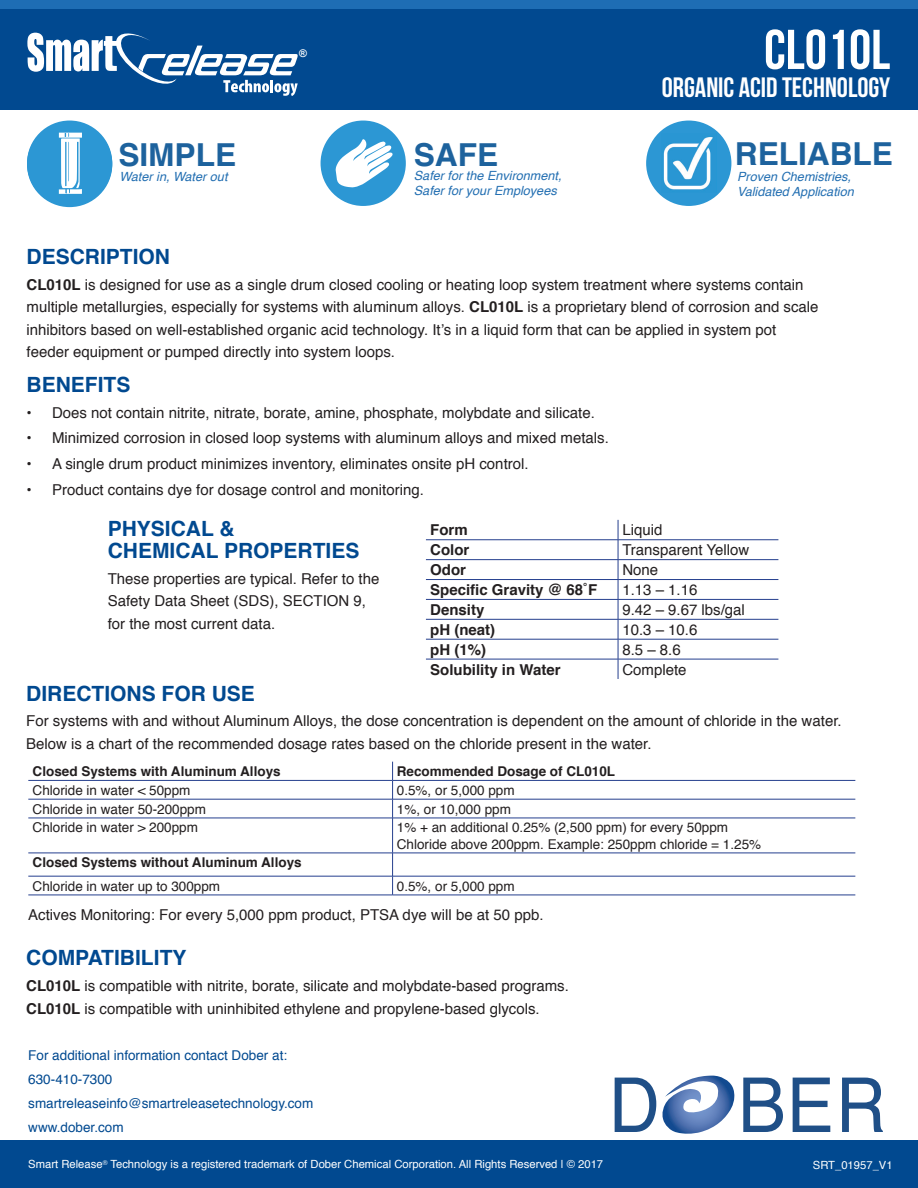
<style>
.page{position:relative;width:918px;height:1188px;background:#fff}
.page>*{position:absolute;margin:0;border:0;box-sizing:border-box;transform-origin:0 0}
.t1{font:75.75px "Helvetica";color:#1f4f87;scale:.94 1}
.t2{font:55.95px "Bebas Neue";color:#fff}
.t3{font:700 31.65px "Helvetica";color:#1d629d}
.t4{font:28.05px "Bebas Neue";color:#fff}
.t5{font:700 21px/22.5px "Helvetica";color:#014990}
.t6{font:15px/22.5px "Helvetica";color:#231f20}
.t7{font:700 15px "Helvetica";color:#231f20}
.t8{font:13.5px/16.2px "Helvetica";color:#231f20}
.t9{font:13.5px/24px "Helvetica";color:#014990}
.t10{font:700 13.5px "Helvetica";color:#231f20}
.t11{font:italic 12.6px/15.1px "Helvetica";color:#236fb2}
.t12{font:11.25px "Helvetica";color:#fff}
.t13{font:700 10.65px "Arial";color:#fff}
.s1{font-weight:700}
</style>
<div class="page">
<div style="left:0;top:1140px;width:918px;height:48px;background:#014990"></div>
<svg style="left:662px;top:1076px;width:72px;height:58px"></svg>
<div style="left:321px;top:121px;width:85px;height:85px;background:#2c97d4;border-radius:50%"></div>
<div style="left:27px;top:121px;width:85px;height:85px;background:#2c97d4;border-radius:50%"></div>
<div style="left:646px;top:121px;width:85px;height:85px;background:#2c97d4;border-radius:50%"></div>
<svg style="left:336px;top:139px;width:57px;height:49px"></svg>
<svg style="left:59px;top:133px;width:23px;height:61px"></svg>
<img style="left:663px;top:137px;width:50px;height:53px">
<div style="left:0;top:0;width:918px;height:110px;background:#014990"></div>
<svg style="left:27px;top:32px;width:271px;height:64px"></svg>
<div style="left:0;top:0;width:918px;height:9px;background:#1e6db4"></div>
<hr style="left:426px;top:539px;width:192px;height:1px;background:#253f8e">
<hr style="left:618px;top:539px;width:160px;height:1px;background:#253f8e">
<hr style="left:426px;top:559px;width:192px;height:1px;background:#253f8e">
<hr style="left:618px;top:559px;width:160px;height:1px;background:#253f8e">
<hr style="left:426px;top:579px;width:192px;height:1px;background:#253f8e">
<hr style="left:618px;top:579px;width:160px;height:1px;background:#253f8e">
<hr style="left:426px;top:599px;width:192px;height:1px;background:#253f8e">
<hr style="left:618px;top:599px;width:160px;height:1px;background:#253f8e">
<hr style="left:426px;top:619px;width:192px;height:1px;background:#253f8e">
<hr style="left:618px;top:619px;width:160px;height:1px;background:#253f8e">
<hr style="left:426px;top:639px;width:192px;height:1px;background:#253f8e">
<hr style="left:618px;top:639px;width:160px;height:1px;background:#253f8e">
<hr style="left:426px;top:659px;width:192px;height:1px;background:#253f8e">
<hr style="left:618px;top:659px;width:160px;height:1px;background:#253f8e">
<svg style="left:618px;top:520px;width:1px;height:159px"></svg>
<hr style="left:28px;top:780px;width:365px;height:1px;background:#253f8e">
<hr style="left:393px;top:780px;width:462px;height:1px;background:#253f8e">
<hr style="left:28px;top:799px;width:365px;height:1px;background:#253f8e">
<hr style="left:393px;top:799px;width:462px;height:1px;background:#253f8e">
<svg style="left:392px;top:762px;width:1px;height:56px"></svg>
<hr style="left:28px;top:818px;width:365px;height:1px;background:#253f8e">
<hr style="left:393px;top:818px;width:462px;height:1px;background:#253f8e">
<hr style="left:392px;top:818px;width:1px;height:35px;background:#253f8e">
<hr style="left:28px;top:853px;width:365px;height:1px;background:#253f8e">
<hr style="left:393px;top:853px;width:462px;height:1px;background:#253f8e">
<hr style="left:28px;top:876px;width:365px;height:1px;background:#253f8e">
<hr style="left:393px;top:876px;width:462px;height:1px;background:#253f8e">
<svg style="left:392px;top:853px;width:1px;height:42px"></svg>
<hr style="left:28px;top:895px;width:365px;height:1px;background:#253f8e">
<hr style="left:393px;top:895px;width:462px;height:1px;background:#253f8e">
<h3 class="t3" style="left:118px;top:130px;width:119px">SIMPLE</h3>
<p class="t11" style="left:119px;top:169px;width:110px">Water in, Water out</p>
<p class="t13" style="left:299px;top:46px;width:9px">®</p>
<h3 class="t3" style="left:414px;top:129px;width:86px">SAFE</h3>
<p class="t11" style="left:414px;top:169px;width:149px">Safer for the Environment,<br>Safer for your Employees</p>
<h2 class="t2" style="left:764px;top:19px;width:128px">CL010L</h2>
<h3 class="t4" style="left:662px;top:72px;width:230px">ORGANIC ACID TECHNOLOGY</h3>
<h3 class="t3" style="left:735px;top:129px;width:160px">RELIABLE</h3>
<p class="t11" style="left:737px;top:169px;width:118px">Proven Chemistries,<br>Validated Application</p>
<h3 class="t5" style="left:27px;top:245px;width:145px">DESCRIPTION</h3>
<p class="t6" style="left:27px;top:274px;width:793px"><span class="s1">CL010L</span> is designed for use as a single drum closed cooling or heating loop system treatment where systems contain multiple metallurgies, especially for systems with aluminum alloys. <span class="s1">CL010L</span> is a proprietary blend of corrosion and scale inhibitors based on well-established organic acid technology. It’s in a liquid form that can be applied in system pot feeder equipment or pumped directly into system loops.</p>
<h3 class="t5" style="left:27px;top:373px;width:105px">BENEFITS</h3>
<p class="t6" style="left:27px;top:401px;width:570px">• Does not contain nitrite, nitrate, borate, amine, phosphate, molybdate and silicate.</p>
<p class="t6" style="left:27px;top:427px;width:584px">• Minimized corrosion in closed loop systems with aluminum alloys and mixed metals.</p>
<p class="t6" style="left:27px;top:453px;width:504px">• A single drum product minimizes inventory, eliminates onsite pH control.</p>
<p class="t6" style="left:27px;top:479px;width:399px">• Product contains dye for dosage control and monitoring.</p>
<h3 class="t5" style="left:108px;top:517px;width:253px">PHYSICAL &amp;<br>CHEMICAL PROPERTIES</h3>
<p class="t6" style="left:108px;top:568px;width:273px">These properties are typical. Refer to the<br>Safety Data Sheet (SDS), SECTION 9, for the most current data.</p>
<p class="t7" style="left:430px;top:518px;width:39px">Form</p>
<p class="t6" style="left:622px;top:519px;width:42px">Liquid</p>
<p class="t7" style="left:430px;top:538px;width:41px">Color</p>
<p class="t6" style="left:622px;top:539px;width:129px">Transparent Yellow</p>
<p class="t7" style="left:430px;top:558px;width:37px">Odor</p>
<p class="t6" style="left:622px;top:559px;width:37px">None</p>
<p class="t7" style="left:430px;top:578px;width:169px">Specific Gravity @ 68˚F</p>
<p class="t6" style="left:622px;top:579px;width:77px">1.13 – 1.16</p>
<p class="t7" style="left:430px;top:598px;width:56px">Density</p>
<p class="t6" style="left:622px;top:599px;width:124px">9.42 – 9.67 lbs/gal</p>
<p class="t7" style="left:430px;top:617px;width:66px">pH (neat)</p>
<p class="t6" style="left:622px;top:619px;width:77px">10.3 – 10.6</p>
<p class="t7" style="left:430px;top:637px;width:57px">pH (1%)</p>
<p class="t6" style="left:622px;top:639px;width:60px">8.5 – 8.6</p>
<p class="t7" style="left:430px;top:657px;width:132px">Solubility in Water</p>
<p class="t6" style="left:622px;top:659px;width:66px">Complete</p>
<h3 class="t5" style="left:26px;top:682px;width:230px">DIRECTIONS FOR USE</h3>
<p class="t6" style="left:26px;top:710px;width:817px">For systems with and without Aluminum Alloys, the dose concentration is dependent on the amount of chloride in the water.<br>Below is a chart of the recommended dosage rates based on the chloride present in the water.</p>
<p class="t10" style="left:33px;top:760px;width:250px">Closed Systems with Aluminum Alloys</p>
<p class="t10" style="left:397px;top:760px;width:220px">Recommended Dosage of CL010L</p>
<p class="t8" style="left:33px;top:782px;width:159px">Chloride in water &lt; 50ppm</p>
<p class="t8" style="left:397px;top:782px;width:119px">0.5%, or 5,000 ppm</p>
<p class="t8" style="left:33px;top:801px;width:175px">Chloride in water 50-200ppm</p>
<p class="t8" style="left:397px;top:801px;width:116px">1%, or 10,000 ppm</p>
<p class="t8" style="left:33px;top:820px;width:167px">Chloride in water &gt; 200ppm</p>
<p class="t8" style="left:397px;top:820px;width:366px">1% + an additional 0.25% (2,500 ppm) for every 50ppm<br>Chloride above 200ppm. Example: 250ppm chloride = 1.25%</p>
<p class="t10" style="left:33px;top:852px;width:271px">Closed Systems without Aluminum Alloys</p>
<p class="t8" style="left:33px;top:878px;width:189px">Chloride in water up to 300ppm</p>
<p class="t8" style="left:397px;top:878px;width:119px">0.5%, or 5,000 ppm</p>
<p class="t6" style="left:28px;top:904px;width:517px">Actives Monitoring: For every 5,000 ppm product, PTSA dye will be at 50 ppb.</p>
<h3 class="t5" style="left:26px;top:947px;width:162px">COMPATIBILITY</h3>
<p class="t6" style="left:26px;top:975px;width:544px"><span class="s1">CL010L</span> is compatible with nitrite, borate, silicate and molybdate-based programs.<br><span class="s1">CL010L</span> is compatible with uninhibited ethylene and propylene-based glycols.</p>
<p class="t9" style="left:28px;top:1044px;width:287px">For additional information contact Dober at:<br>630-410-7300 smartreleaseinfo@smartreleasetechnology.com www.dober.com</p>
<p class="t12" style="left:28px;top:1156px;width:576px">Smart Release<sup>®</sup> Technology is a registered trademark of Dober Chemical Corporation. All Rights Reserved | © 2017</p>
<h1 class="t1" style="left:609px;top:1047px;width:297px">D BER</h1>
<p class="t12" style="left:813px;top:1156px;width:81px">SRT_01957_V1</p>
</div>
